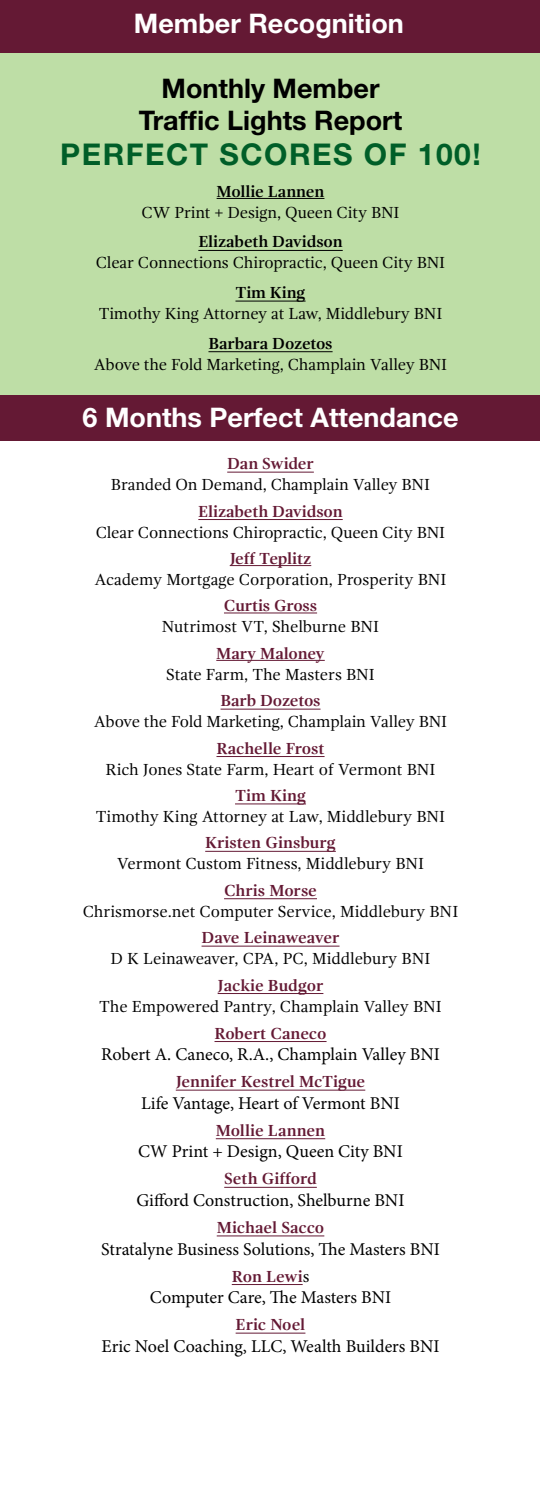
<style>
.page{position:relative;width:540px;height:1512px;background:#fff}
.page>*{position:absolute;margin:0;border:0;box-sizing:border-box;transform-origin:0 0}
.t1{font:700 30px "Helvetica Neue";letter-spacing:.05em;color:#005e28}
.t2{font:700 27px "Helvetica Neue";color:#fff}
.t3{font:700 27px/32.4px "Helvetica Neue";color:#000;text-align:center}
.t4{font:18px "Minion Pro";color:#000}
.t5{font:16.5px "Gandhi Serif";letter-spacing:-.01em;color:#000}
.t6{font:700 16.5px "Gandhi Serif";letter-spacing:-.01em;color:#641934}
.t7{font:700 16.5px "Gandhi Serif";letter-spacing:-.01em;color:#000}
.s1{font-family:"Minion Pro";font-weight:400;font-size:18px;color:#000}
</style>
<div class="page">
<div style="left:0;top:51px;width:540px;height:349px;background:#bedea6"></div>
<hr style="left:217px;top:198px;width:107px;height:1px;background:#000">
<hr style="left:198px;top:250px;width:145px;height:1px;background:#000">
<hr style="left:235px;top:301px;width:71px;height:1px;background:#000">
<hr style="left:208px;top:351px;width:125px;height:1px;background:#000">
<div style="left:0;top:0;width:540px;height:53px;background:#641934"></div>
<div style="left:0;top:395px;width:540px;height:46px;background:#641934"></div>
<hr style="left:227px;top:472px;width:87px;height:1px;background:#641934">
<hr style="left:198px;top:519px;width:145px;height:1px;background:#641934">
<hr style="left:230px;top:565px;width:81px;height:1px;background:#641934">
<hr style="left:224px;top:613px;width:93px;height:1px;background:#641934">
<hr style="left:216px;top:660px;width:109px;height:1px;background:#641934">
<hr style="left:221px;top:709px;width:100px;height:1px;background:#641934">
<hr style="left:216px;top:756px;width:109px;height:1px;background:#641934">
<hr style="left:235px;top:804px;width:71px;height:1px;background:#641934">
<hr style="left:205px;top:851px;width:131px;height:1px;background:#641934">
<hr style="left:224px;top:898px;width:93px;height:1px;background:#641934">
<hr style="left:202px;top:946px;width:138px;height:1px;background:#641934">
<hr style="left:218px;top:993px;width:105px;height:1px;background:#641934">
<hr style="left:215px;top:1041px;width:112px;height:1px;background:#641934">
<hr style="left:176px;top:1090px;width:189px;height:1px;background:#641934">
<hr style="left:216px;top:1138px;width:109px;height:1px;background:#641934">
<hr style="left:224px;top:1187px;width:93px;height:1px;background:#641934">
<hr style="left:217px;top:1236px;width:107px;height:1px;background:#641934">
<hr style="left:232px;top:1284px;width:71px;height:1px;background:#641934">
<hr style="left:236px;top:1333px;width:69px;height:1px;background:#641934">
<h2 class="t2" style="left:134px;top:6px;width:271px">Member Recognition</h2>
<h2 class="t3" style="left:139px;top:72px;width:265px">Monthly Member<br>Traffic Lights Report</h2>
<h1 class="t1" style="left:60px;top:136px;width:422px">PERFECT SCORES OF 100!</h1>
<p class="t7" style="left:217px;top:182px;width:109px">Mollie Lannen</p>
<p class="t5" style="left:141px;top:203px;width:260px">CW Print + Design, Queen City BNI</p>
<p class="t7" style="left:198px;top:232px;width:146px">Elizabeth Davidson</p>
<p class="t5" style="left:96px;top:254px;width:351px">Clear Connections Chiropractic, Queen City BNI</p>
<p class="t7" style="left:236px;top:283px;width:72px">Tim King</p>
<p class="t5" style="left:99px;top:304px;width:345px">Timothy King Attorney at Law, Middlebury BNI</p>
<p class="t7" style="left:208px;top:334px;width:126px">Barbara Dozetos</p>
<p class="t5" style="left:94px;top:355px;width:355px">Above the Fold Marketing, Champlain Valley BNI</p>
<h2 class="t2" style="left:83px;top:400px;width:378px">6 Months Perfect Attendance</h2>
<p class="t6" style="left:227px;top:454px;width:88px">Dan Swider</p>
<p class="t5" style="left:111px;top:475px;width:321px">Branded On Demand, Champlain Valley BNI</p>
<p class="t6" style="left:198px;top:502px;width:146px">Elizabeth Davidson</p>
<p class="t5" style="left:96px;top:523px;width:351px">Clear Connections Chiropractic, Queen City BNI</p>
<p class="t6" style="left:230px;top:549px;width:83px">Jeff Teplitz</p>
<p class="t5" style="left:94px;top:570px;width:354px">Academy Mortgage Corporation, Prosperity BNI</p>
<p class="t6" style="left:224px;top:596px;width:95px">Curtis Gross</p>
<p class="t5" style="left:162px;top:618px;width:219px">Nutrimost VT, Shelburne BNI</p>
<p class="t6" style="left:216px;top:644px;width:110px">Mary Maloney</p>
<p class="t5" style="left:166px;top:665px;width:210px">State Farm, The Masters BNI</p>
<p class="t6" style="left:221px;top:691px;width:102px">Barb Dozetos</p>
<p class="t5" style="left:94px;top:712px;width:355px">Above the Fold Marketing, Champlain Valley BNI</p>
<p class="t6" style="left:216px;top:739px;width:110px">Rachelle Frost</p>
<p class="t5" style="left:106px;top:760px;width:332px">Rich Jones State Farm, Heart of Vermont BNI</p>
<p class="t6" style="left:235px;top:786px;width:73px">Tim King</p>
<p class="t5" style="left:96px;top:807px;width:351px">Timothy King Attorney at Law, Middlebury BNI</p>
<p class="t6" style="left:205px;top:833px;width:132px">Kristen Ginsburg</p>
<p class="t5" style="left:117px;top:855px;width:309px">Vermont Custom Fitness, Middlebury BNI</p>
<p class="t6" style="left:224px;top:881px;width:94px">Chris Morse</p>
<p class="t5" style="left:83px;top:902px;width:377px">Chrismorse.net Computer Service, Middlebury BNI</p>
<p class="t6" style="left:202px;top:928px;width:139px">Dave Leinaweaver</p>
<p class="t5" style="left:111px;top:949px;width:321px">D K Leinaweaver, CPA, PC, Middlebury BNI</p>
<p class="t6" style="left:218px;top:976px;width:107px">Jackie Budgor</p>
<p class="t5" style="left:99px;top:997px;width:344px">The Empowered Pantry, Champlain Valley BNI</p>
<p class="t6" style="left:214px;top:1024px;width:114px">Robert Caneco</p>
<p class="t4" style="left:101px;top:1042px;width:340px">Robert A. Caneco, R.A., Champlain Valley BNI</p>
<p class="t6" style="left:176px;top:1072px;width:191px">Jennifer Kestrel McTigue</p>
<p class="t4" style="left:141px;top:1091px;width:260px">Life Vantage, Heart of Vermont BNI</p>
<p class="t6" style="left:216px;top:1121px;width:111px">Mollie Lannen</p>
<p class="t4" style="left:138px;top:1140px;width:266px">CW Print + Design, Queen City BNI</p>
<p class="t6" style="left:224px;top:1169px;width:94px">Seth Gifford</p>
<p class="t4" style="left:137px;top:1188px;width:269px">Gifford Construction, Shelburne BNI</p>
<p class="t6" style="left:217px;top:1218px;width:109px">Michael Sacco</p>
<p class="t4" style="left:101px;top:1237px;width:340px">Stratalyne Business Solutions, The Masters BNI</p>
<p class="t6" style="left:232px;top:1267px;width:79px">Ron Lewi<span class="s1">s</span></p>
<p class="t4" style="left:150px;top:1285px;width:243px">Computer Care, The Masters BNI</p>
<p class="t6" style="left:236px;top:1315px;width:71px">Eric Noel</p>
<p class="t4" style="left:101px;top:1334px;width:340px">Eric Noel Coaching, LLC, Wealth Builders BNI</p>
</div>
